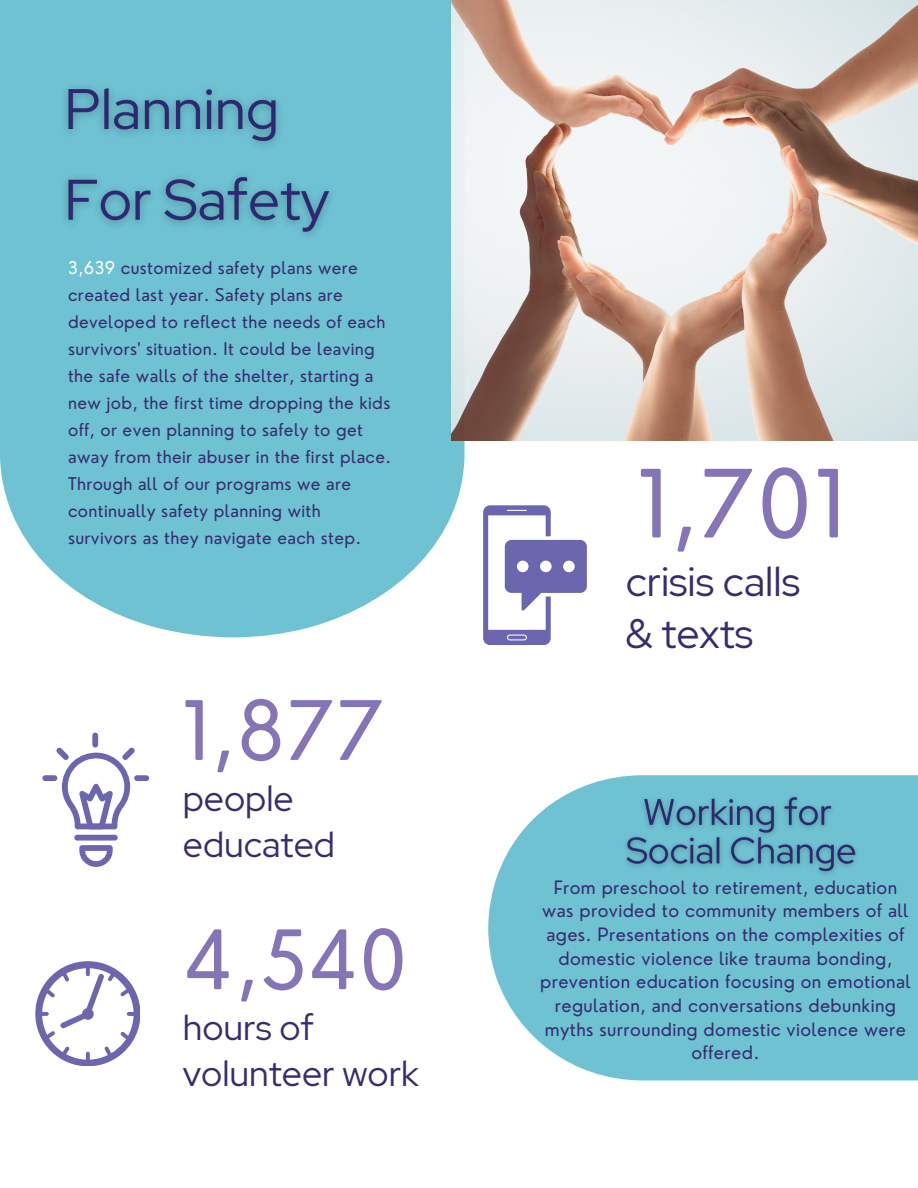
<style>
.page{position:relative;width:918px;height:1188px;background:#fff}
.page>*{position:absolute;margin:0;border:0;box-sizing:border-box;transform-origin:0 0}
.t1{font:91.5px "Nourd";color:#8575b6}
.t2{font:79.8px "Nourd";letter-spacing:.02em;color:#8575b6}
.t3{font:41.1px/52.5px "Red Hat Display";color:#382c6d}
.t4{font:35.85px/45.6px "Red Hat Display";color:#382c6d}
.t5{font:18px/23.7px "Nourd";letter-spacing:.02em;color:#382c6d;text-align:center}
.t6{font:17.1px/27px "Nourd";letter-spacing:.02em;color:#382c6d}
.s1{color:#fff}
</style>
<div class="page">
<svg style="left:0;top:0;width:465px;height:637px;background:#78c6d5"></svg>
<svg style="left:35px;top:961px;width:105px;height:105px"></svg>
<div style="left:92px;top:733px;width:6px;height:15px;background:#6c66ae;border-radius:3px"></div>
<div style="left:134px;top:775px;width:15px;height:6px;background:#6c66ae;border-radius:3px"></div>
<div style="left:42px;top:775px;width:15px;height:6px;background:#6c66ae;border-radius:3px"></div>
<div style="left:74px;top:835px;width:44px;height:6px;background:#6c66ae;border-radius:3px"></div>
<svg style="left:79px;top:845px;width:34px;height:22px"></svg>
<svg style="left:56px;top:747px;width:79px;height:82px"></svg>
<svg style="left:483px;top:505px;width:104px;height:140px"></svg>
<svg style="left:488px;top:775px;width:430px;height:305px;background:#7bc7d6"></svg>
<img style="left:451px;top:0;width:467px;height:441px">
<img style="left:54px;top:73px;width:289px;height:174px">
<img style="left:608px;top:788px;width:257px;height:95px">
<p class="t6" style="left:68px;top:254px;width:325px"><span class="s1">3,639</span> customized safety plans were created last year. Safety plans are developed to reflect the needs of each survivors' situation. It could be leaving the safe walls of the shelter, starting a new job, the first time dropping the kids off, or even planning to safely to get away from their abuser in the first place.<br>Through all of our programs we are continually safety planning with survivors as they navigate each step.</p>
<h2 class="t2" style="left:182px;top:684px;width:204px">1,877</h2>
<h3 class="t4" style="left:183px;top:775px;width:154px">people educated</h3>
<h2 class="t2" style="left:184px;top:913px;width:225px">4,540</h2>
<h3 class="t4" style="left:183px;top:1004px;width:237px">hours of volunteer work</h3>
<h1 class="t1" style="left:637px;top:450px;width:209px">1,701</h1>
<h3 class="t3" style="left:626px;top:555px;width:176px">crisis calls &amp; texts</h3>
<p class="t5" style="left:540px;top:876px;width:372px">From preschool to retirement, education was provided to community members of all ages. Presentations on the complexities of domestic violence like trauma bonding, prevention education focusing on emotional regulation, and conversations debunking myths surrounding domestic violence were offered.</p>
</div>
